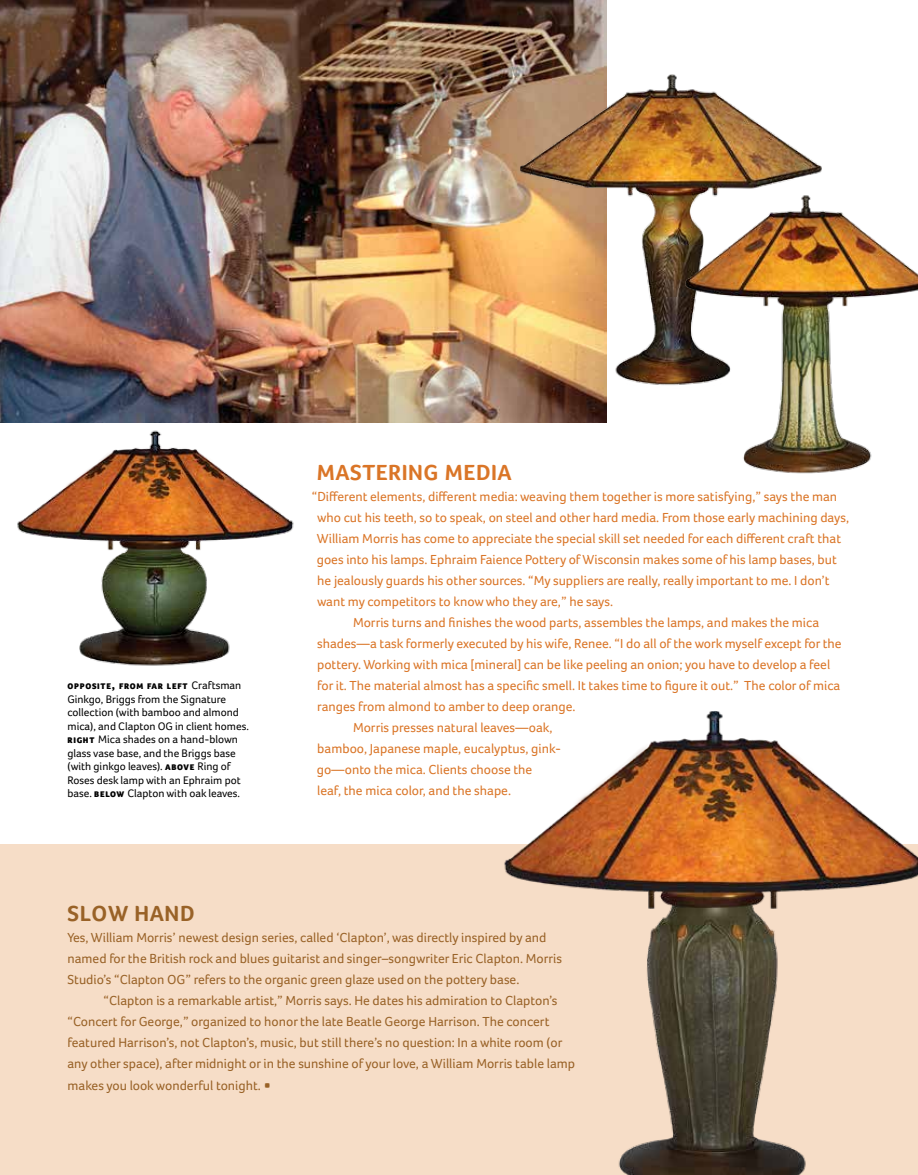
<style>
.page{position:relative;width:918px;height:1175px;background:#fff}
.page>*{position:absolute;margin:0;border:0;box-sizing:border-box;transform-origin:0 0}
.t1{font:700 22.5px "Foco";letter-spacing:.025em;color:#da7527}
.t2{font:700 22.5px "Foco";letter-spacing:.025em;color:#996227}
.t3{font:13.5px "Foco";color:#da7527}
.t4{font:13.5px/21px "Foco";color:#996227}
.t5{font:11.25px/13.5px "Foco";color:#000}
.t6{font:900 8.4px "Foco";letter-spacing:.085em;color:#000}
.s1{font-size:12px}
.s2{font-weight:400;font-size:11.25px}
.s3{font-weight:900;font-size:8.4px}
</style>
<div class="page">
<img style="left:0;top:0;width:606px;height:423px">
<div style="left:0;top:844px;width:918px;height:330px;background:#f6ddc7"></div>
<img style="left:504px;top:711px;width:414px;height:463px">
<img style="left:520px;top:74px;width:302px;height:314px">
<img style="left:662px;top:178px;width:256px;height:296px">
<img style="left:0;top:383px;width:314px;height:283px">
<p class="t6" style="left:68px;top:681px;width:175px">OPPOSITE<span class="s1">,</span> FROM FAR LEFT <span class="s2">Craftsman</span></p>
<p class="t5" style="left:67px;top:692px;width:183px">Ginkgo, Briggs from the Signature collection (with bamboo and almond mica), and Clapton OG in client homes.<br><span class="s3">RIGHT</span> Mica shades on a hand-blown glass vase base, and the Briggs base (with ginkgo leaves). <span class="s3">ABOVE</span> Ring of Roses desk lamp with an Ephraim pot base. <span class="s3">BELOW</span> Clapton with oak leaves.</p>
<h1 class="t1" style="left:317px;top:459px;width:197px">MASTERING MEDIA</h1>
<p class="t3" style="left:312px;top:489px;width:527px">“Different elements, different media: weaving them together is more satisfying,” says the man</p>
<p class="t3" style="left:317px;top:510px;width:534px">who cut his teeth, so to speak, on steel and other hard media. From those early machining days,</p>
<p class="t3" style="left:317px;top:531px;width:526px">William Morris has come to appreciate the special skill set needed for each different craft that</p>
<p class="t3" style="left:317px;top:552px;width:522px">goes into his lamps. Ephraim Faience Pottery of Wisconsin makes some of his lamp bases, but</p>
<p class="t3" style="left:317px;top:573px;width:514px">he jealously guards his other sources. “My suppliers are really, really important to me. I don’t</p>
<p class="t3" style="left:317px;top:594px;width:298px">want my competitors to know who they are,” he says.</p>
<p class="t3" style="left:353px;top:615px;width:468px">Morris turns and finishes the wood parts, assembles the lamps, and makes the mica</p>
<p class="t3" style="left:317px;top:636px;width:526px">shades—a task formerly executed by his wife, Renee. “I do all of the work myself except for the</p>
<p class="t3" style="left:317px;top:657px;width:515px">pottery. Working with mica [mineral] can be like peeling an onion; you have to develop a feel</p>
<p class="t3" style="left:317px;top:678px;width:525px">for it. The material almost has a specific smell. It takes time to figure it out.” The color of mica</p>
<p class="t3" style="left:317px;top:699px;width:260px">ranges from almond to amber to deep orange.</p>
<p class="t3" style="left:353px;top:720px;width:201px">Morris presses natural leaves—oak,</p>
<p class="t3" style="left:317px;top:741px;width:245px">bamboo, Japanese maple, eucalyptus, gink-</p>
<p class="t3" style="left:317px;top:762px;width:217px">go—onto the mica. Clients choose the</p>
<p class="t3" style="left:317px;top:783px;width:195px">leaf, the mica color, and the shape.</p>
<h1 class="t2" style="left:68px;top:900px;width:128px">SLOW HAND</h1>
<p class="t4" style="left:68px;top:927px;width:496px">Yes, William Morris’ newest design series, called ‘Clapton’, was directly inspired by and named for the British rock and blues guitarist and singer–songwriter Eric Clapton. Morris<br>Studio’s “Clapton OG” refers to the organic green glaze used on the pottery base.</p>
<p class="t4" style="left:68px;top:990px;width:509px;text-indent:36px">“Clapton is a remarkable artist,” Morris says. He dates his admiration to Clapton’s “Concert for George,” organized to honor the late Beatle George Harrison. The concert featured Harrison’s, not Clapton’s, music, but still there’s no question: In a white room (or any other space), after midnight or in the sunshine of your love, a William Morris table lamp makes you look wonderful tonight.</p>
</div>
